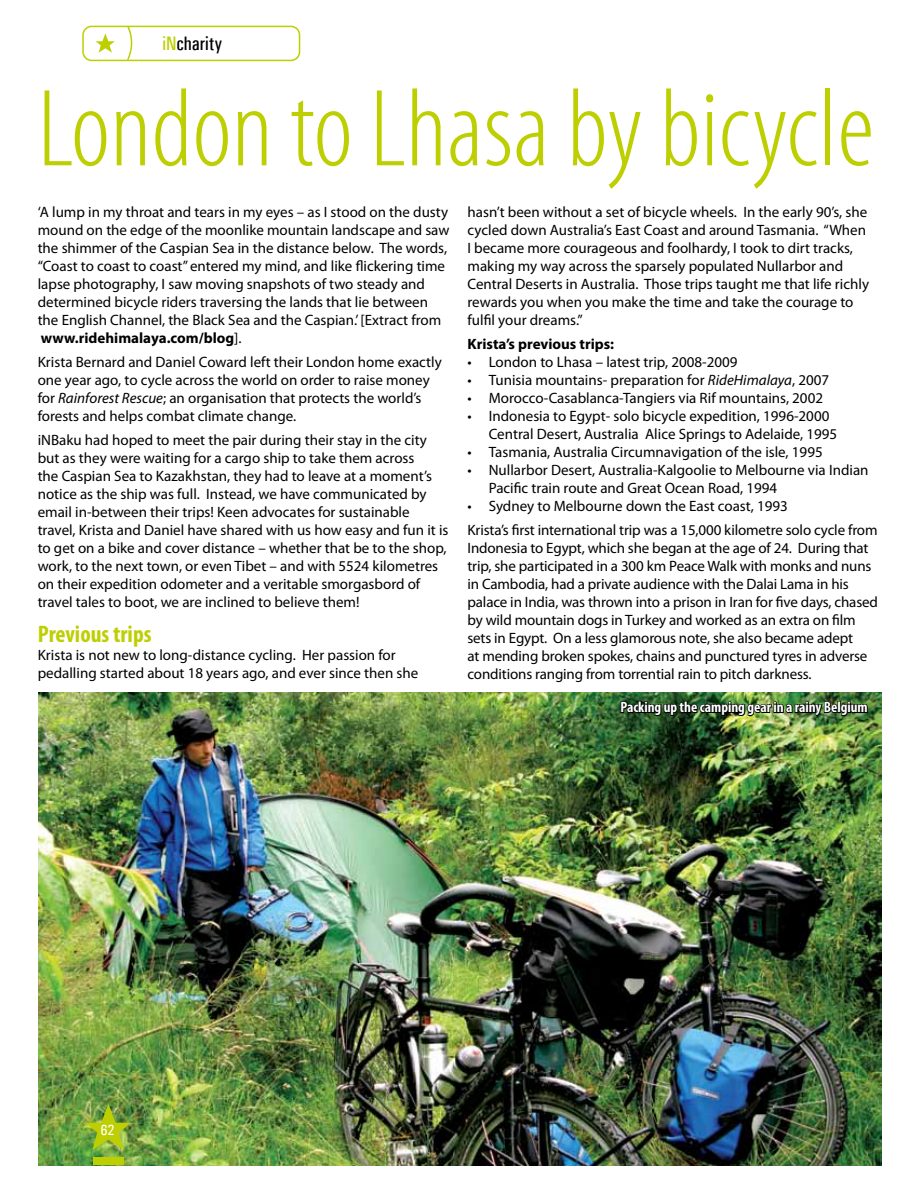
<style>
.page{position:relative;width:918px;height:1188px;background:#fff}
.page>*{position:absolute;margin:0;border:0;box-sizing:border-box;transform-origin:0 0}
.t1{font:300 condensed 111px "Myriad Pro";color:#bdcf00}
.t2{font:700 condensed 24px "Myriad Pro";color:#bdcf00}
.t3{font:500 condensed 19.5px "Univers";color:#000}
.t4{font:15px/18px "Myriad Pro";color:#000}
.t5{font:700 condensed 15px "Myriad Pro";color:#fff}
.t6{font:700 15px "Myriad Pro";color:#000}
.t7{font:500 condensed 15px "Univers";color:#fff}
.s1{color:#bdcf00}
.s2{font-weight:700}
.s3{font-style:italic}
</style>
<div class="page">
<img style="left:38px;top:692px;width:843px;height:474px">
<div style="left:82px;top:26px;width:218px;height:35px;border:2px solid #bdcf00;border-radius:9px"></div>
<svg style="left:127px;top:26px;width:5px;height:34px"></svg>
<svg style="left:96px;top:33px;width:19px;height:20px"></svg>
<div style="left:93px;top:1158px;width:30px;height:7px;background:#bdcf00"></div>
<img style="left:85px;top:1104px;width:46px;height:46px">
<img style="left:620px;top:692px;width:249px;height:45px">
<h3 class="t3" style="left:162px;top:32px;width:62px"><span class="s1">iN</span>charity</h3>
<h1 class="t1" style="left:38px;top:63px;width:838px">London to Lhasa by bicycle</h1>
<p class="t4" style="left:38px;top:203px;width:413px">‘A lump in my throat and tears in my eyes – as I stood on the dusty mound on the edge of the moonlike mountain landscape and saw the shimmer of the Caspian Sea in the distance below. The words, “Coast to coast to coast” entered my mind, and like flickering time lapse photography, I saw moving snapshots of two steady and determined bicycle riders traversing the lands that lie between the English Channel, the Black Sea and the Caspian.’ [Extract from <span class="s2">www.ridehimalaya.com/blog</span>].</p>
<p class="t4" style="left:38px;top:353px;width:406px">Krista Bernard and Daniel Coward left their London home exactly one year ago, to cycle across the world on order to raise money for <span class="s3">Rainforest Rescue</span>; an organisation that protects the world’s forests and helps combat climate change.</p>
<p class="t4" style="left:38px;top:431px;width:412px">iNBaku had hoped to meet the pair during their stay in the city but as they were waiting for a cargo ship to take them across<br>the Caspian Sea to Kazakhstan, they had to leave at a moment’s notice as the ship was full. Instead, we have communicated by email in-between their trips! Keen advocates for sustainable travel, Krista and Daniel have shared with us how easy and fun it is to get on a bike and cover distance – whether that be to the shop, work, to the next town, or even Tibet – and with 5524 kilometres on their expedition odometer and a veritable smorgasbord of travel tales to boot, we are inclined to believe them!</p>
<h2 class="t2" style="left:38px;top:619px;width:115px">Previous trips</h2>
<p class="t4" style="left:38px;top:646px;width:382px">Krista is not new to long-distance cycling. Her passion for pedalling started about 18 years ago, and ever since then she</p>
<p class="t4" style="left:468px;top:203px;width:403px">hasn’t been without a set of bicycle wheels. In the early 90’s, she cycled down Australia’s East Coast and around Tasmania. “When I became more courageous and foolhardy, I took to dirt tracks, making my way across the sparsely populated Nullarbor and Central Deserts in Australia. Those trips taught me that life richly rewards you when you make the time and take the courage to fulfil your dreams.”</p>
<p class="t6" style="left:468px;top:335px;width:148px">Krista’s previous trips:</p>
<p class="t4" style="left:468px;top:353px;width:272px">• London to Lhasa – latest trip, 2008-2009</p>
<p class="t4" style="left:468px;top:371px;width:363px">• Tunisia mountains- preparation for <span class="s3">RideHimalaya</span>, 2007</p>
<p class="t4" style="left:468px;top:389px;width:357px">• Morocco-Casablanca-Tangiers via Rif mountains, 2002</p>
<p class="t4" style="left:489px;top:407px;width:350px;text-indent:-21px">• Indonesia to Egypt- solo bicycle expedition, 1996-2000<br>Central Desert, Australia Alice Springs to Adelaide, 1995</p>
<p class="t4" style="left:468px;top:443px;width:357px">• Tasmania, Australia Circumnavigation of the isle, 1995</p>
<p class="t4" style="left:489px;top:461px;width:381px;text-indent:-21px">• Nullarbor Desert, Australia-Kalgoolie to Melbourne via Indian<br>Pacific train route and Great Ocean Road, 1994</p>
<p class="t4" style="left:468px;top:494px;width:412px;line-height:24px">• Sydney to Melbourne down the East coast, 1993<br>Krista’s first international trip was a 15,000 kilometre solo cycle from</p>
<p class="t4" style="left:468px;top:539px;width:412px">Indonesia to Egypt, which she began at the age of 24. During that trip, she participated in a 300 km Peace Walk with monks and nuns in Cambodia, had a private audience with the Dalai Lama in his palace in India, was thrown into a prison in Iran for five days, chased by wild mountain dogs in Turkey and worked as an extra on film sets in Egypt. On a less glamorous note, she also became adept<br>at mending broken spokes, chains and punctured tyres in adverse conditions ranging from torrential rain to pitch darkness.</p>
<p class="t5" style="left:621px;top:698px;width:249px">Packing up the camping gear in a rainy Belgium</p>
<p class="t7" style="left:100px;top:1121px;width:16px">62</p>
</div>
